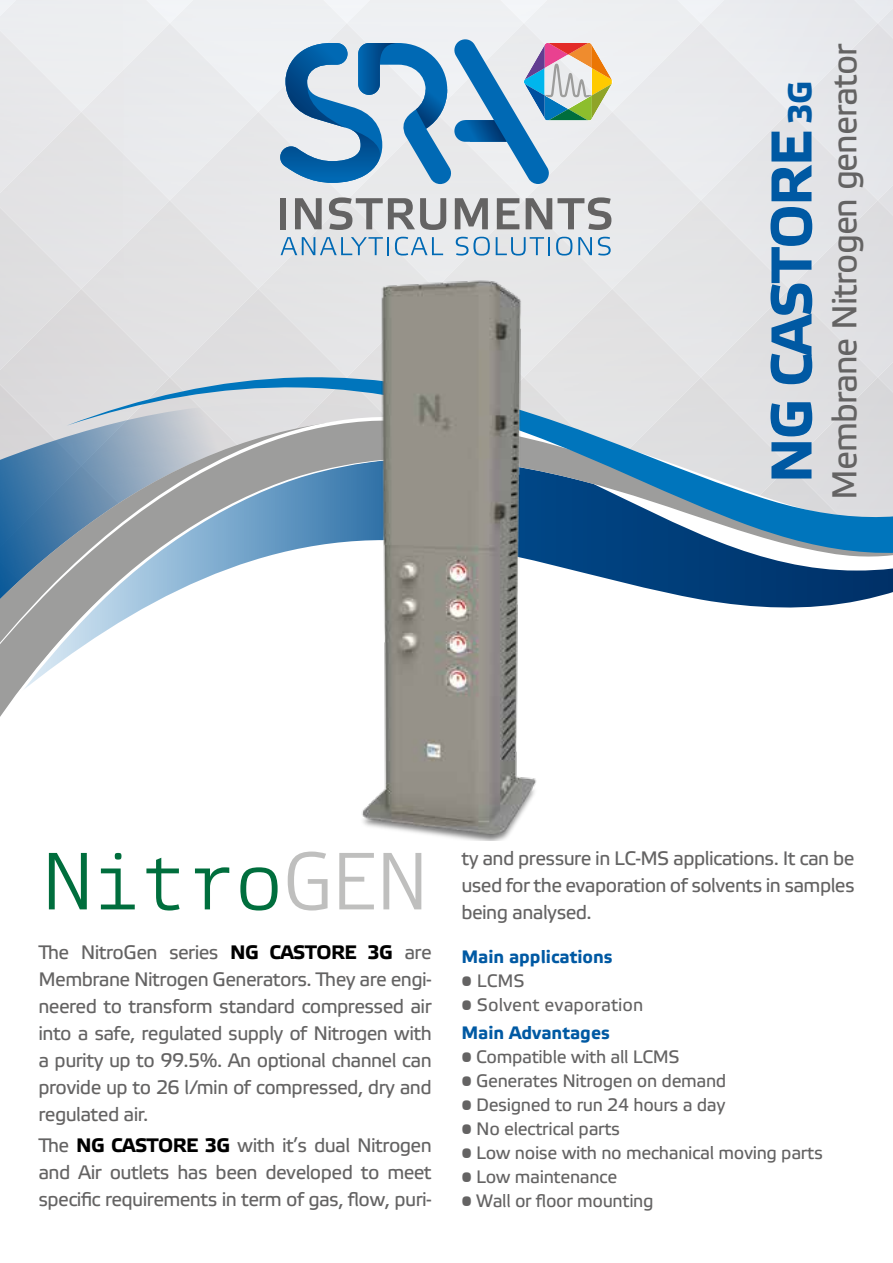
<style>
.page{position:relative;width:893px;height:1263px;background:#fff}
.page>*{position:absolute;margin:0;border:0;box-sizing:border-box;transform-origin:0 0}
.t1{font:81px "Elektra Mono Light Pro";letter-spacing:-.01em;color:#006e3d}
.t2{font:700 57.45px "Elektra Text Pro";letter-spacing:-.03em;color:#0059a3}
.t3{font:34.5px "Elektra Text Pro";letter-spacing:-.03em;color:#646363}
.t4{font:19.5px/27px "Elektra Text Pro";letter-spacing:-.03em;color:#646363;text-align:justify}
.t5{font:18px "Elektra Text Pro";letter-spacing:-.02em;color:#646363}
.t6{font:700 18px "Elektra Text Pro";color:#0059a3}
.t7{font:18px "Elektra Text Pro";color:#646363}
.s1{font-size:33px}
.s2{color:#bfbfbe}
.s3{font-weight:700;color:#000}
</style>
<div class="page">
<img style="left:170px;top:0;width:177px;height:375px">
<div style="left:347px;top:0;width:177px;height:375px;background:#eaebed"></div>
<div style="left:128px;top:0;width:84px;height:23px;background:#eeeff2"></div>
<div style="left:305px;top:0;width:84px;height:23px;background:#eef0f2"></div>
<div style="left:789px;top:23px;width:104px;height:352px;background:#e2e3e6"></div>
<div style="left:481px;top:0;width:86px;height:23px;background:#eef0f3"></div>
<div style="left:658px;top:0;width:86px;height:23px;background:#eceef0"></div>
<svg style="left:0;top:415px;width:893px;height:193px"></svg>
<svg style="left:0;top:454px;width:350px;height:263px"></svg>
<svg style="left:67px;top:375px;width:826px;height:180px;background:#99b2c5"></svg>
<img style="left:350px;top:264px;width:193px;height:577px">
<div style="left:280px;top:198px;width:6px;height:31px;background:#646363"></div>
<svg style="left:295px;top:198px;width:27px;height:31px"></svg>
<svg style="left:329px;top:197px;width:117px;height:33px;background:#b0b0b1"></svg>
<svg style="left:455px;top:198px;width:33px;height:31px"></svg>
<svg style="left:497px;top:198px;width:22px;height:31px"></svg>
<svg style="left:526px;top:197px;width:85px;height:33px;background:#aeaeaf"></svg>
<svg style="left:281px;top:237px;width:108px;height:18px;background:#afc8da"></svg>
<svg style="left:395px;top:237px;width:48px;height:19px"></svg>
<svg style="left:456px;top:237px;width:34px;height:19px"></svg>
<svg style="left:496px;top:237px;width:54px;height:19px"></svg>
<svg style="left:556px;top:237px;width:16px;height:19px"></svg>
<svg style="left:578px;top:237px;width:14px;height:18px"></svg>
<svg style="left:598px;top:237px;width:13px;height:19px"></svg>
<svg style="left:279px;top:38px;width:334px;height:146px;background:#98b7ce"></svg>
<h2 class="t2" style="left:760px;top:483px;width:404px;rotate:-90deg">NG CASTORE <span class="s1">3G</span></h2>
<h3 class="t3" style="left:826px;top:500px;width:458px;rotate:-90deg">Membrane Nitrogen generator</h3>
<h1 class="t1" style="left:44px;top:838px;width:385px">Nitro<span class="s2">GEN</span></h1>
<p class="t4" style="left:38px;top:939px;width:395px">The NitroGen series <span class="s3">NG CASTORE 3G</span> are Membrane Nitrogen Generators. They are engi&shy;neered to transform standard compressed air into a safe, regulated supply of Nitrogen with a purity up to 99.5%. An optional channel can provide up to 26 l/min of compressed, dry and regulated air.</p>
<p class="t4" style="left:38px;top:1132px;width:395px">The <span class="s3">NG CASTORE 3G</span> with it’s dual Nitrogen and Air outlets has been developed to meet specific requirements in term of gas, flow, puri-</p>
<p class="t4" style="left:461px;top:845px;width:395px">ty and pressure in LC-MS applications. It can be used for the evaporation of solvents in samples being analysed.</p>
<p class="t6" style="left:461px;top:947px;width:153px">Main applications</p>
<p class="t5" style="left:461px;top:971px;width:65px">• LCMS</p>
<p class="t7" style="left:461px;top:995px;width:184px">• Solvent evaporation</p>
<p class="t6" style="left:461px;top:1023px;width:150px">Main Advantages</p>
<p class="t5" style="left:461px;top:1047px;width:220px">• Compatible with all LCMS</p>
<p class="t5" style="left:461px;top:1071px;width:266px">• Generates Nitrogen on demand</p>
<p class="t5" style="left:461px;top:1095px;width:266px">• Designed to run 24 hours a day</p>
<p class="t5" style="left:461px;top:1119px;width:160px">• No electrical parts</p>
<p class="t5" style="left:461px;top:1143px;width:363px">• Low noise with no mechanical moving parts</p>
<p class="t5" style="left:461px;top:1167px;width:157px">• Low maintenance</p>
<p class="t5" style="left:461px;top:1191px;width:194px">• Wall or floor mounting</p>
</div>
